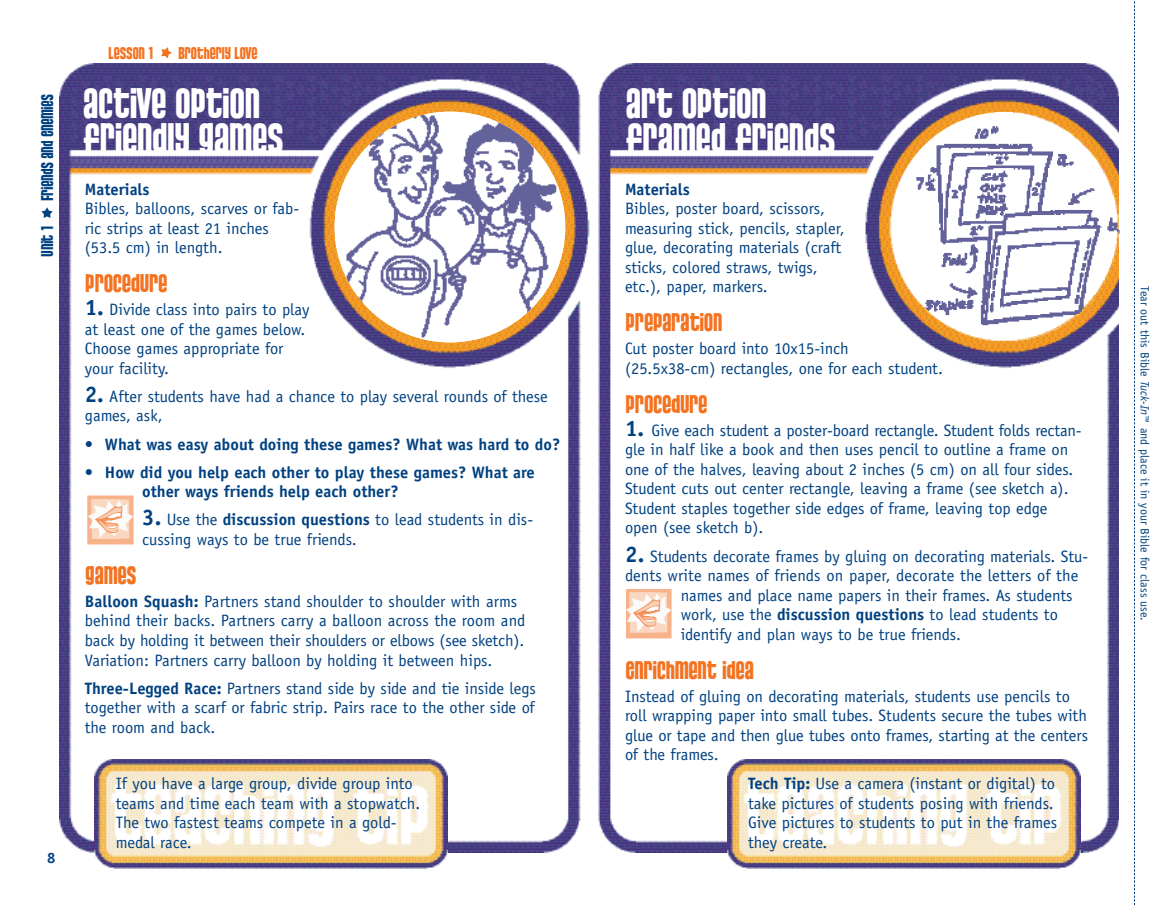
<style>
.page{position:relative;width:1175px;height:905px;background:#fff}
.page>*{position:absolute;margin:0;border:0;box-sizing:border-box;transform-origin:0 0}
.t1{font:54px "Pussycat Snickers";color:#014181}
.t2{font:54px "Pussycat Snickers";color:#f47321}
.t3{font:45px/34.5px "Pussycat Snickers";color:#fff}
.t4{font:27px "Pussycat Snickers";color:#f47321}
.t5{font:18px "Pussycat Snickers";color:#014181}
.t6{font:18px "Pussycat Snickers";color:#f47321}
.t7{font:16.5px/19.5px "Officina Sans";color:#014181}
.t8{font:700 16.5px/19.5px "Officina Sans";color:#014181}
.t9{font:700 15px "Officina Sans";color:#014181}
.t10{font:12px "Officina Sans";color:#014181}
.s1{font-weight:700;font-size:22.5px}
.s2{font-weight:700}
.s3{font-style:italic}
</style>
<div class="page">
<img style="left:59px;top:63px;width:1059px;height:789px">
<svg style="left:1134px;top:1px;width:1px;height:903px"></svg>
<img style="left:88px;top:496px;width:47px;height:50px">
<img style="left:626px;top:589px;width:47px;height:50px">
<img style="left:95px;top:759px;width:352px;height:109px">
<img style="left:727px;top:759px;width:353px;height:109px">
<img style="left:1118px;top:211px;width:1px;height:30px">
<img style="left:894px;top:112px;width:224px;height:227px">
<img style="left:334px;top:112px;width:231px;height:230px;border-radius:50%">
<p class="t5" style="left:37px;top:201px;width:108px;rotate:-90deg">FRIENDS AND ENEMIES</p>
<h1 class="t1" style="left:14px;top:220px;width:15px;rotate:-90deg">-</h1>
<p class="t5" style="left:37px;top:257px;width:32px;rotate:-90deg">UNIT 1</p>
<p class="t9" style="left:47px;top:852px;width:10px">8</p>
<p class="t6" style="left:108px;top:43px;width:46px">LESSON 1</p>
<h1 class="t2" style="left:159px;top:20px;width:14px">-</h1>
<p class="t6" style="left:178px;top:43px;width:81px">BROTHERLY LOVE</p>
<h2 class="t3" style="left:82px;top:87px;width:202px">ACTIVE OPTION<br>FRIENDLY GAMES</h2>
<h2 class="t3" style="left:625px;top:87px;width:211px">ART OPTION<br>FRAMED FRIENDS</h2>
<p class="t8" style="left:85px;top:180px;width:66px">Materials</p>
<p class="t7" style="left:85px;top:200px;width:216px">Bibles, balloons, scarves or fab&shy;ric strips at least 21 inches (53.5 cm) in length.</p>
<h3 class="t4" style="left:85px;top:269px;width:83px">PROCEDURE</h3>
<p class="t7" style="left:85px;top:301px;width:226px"><span class="s1">1.</span> Divide class into pairs to play at least one of the games below.<br>Choose games appropriate for your facility.</p>
<p class="t7" style="left:85px;top:388px;width:464px"><span class="s1">2.</span> After students have had a chance to play several rounds of these games, ask,</p>
<p class="t8" style="left:85px;top:435px;width:477px">• What was easy about doing these games? What was hard to do?</p>
<p class="t8" style="left:142px;top:463px;width:394px;text-indent:-57px">• How did you help each other to play these games? What are other ways friends help each other?</p>
<p class="t7" style="left:142px;top:511px;width:392px"><span class="s1">3.</span> Use the <span class="s2">discussion questions</span> to lead students in dis&shy;cussing ways to be true friends.</p>
<h3 class="t4" style="left:85px;top:560px;width:53px">GAMES</h3>
<p class="t7" style="left:85px;top:593px;width:442px"><span class="s2">Balloon Squash:</span> Partners stand shoulder to shoulder with arms behind their backs. Partners carry a balloon across the room and back by holding it between their shoulders or elbows (see sketch).<br>Variation: Partners carry balloon by holding it between hips.</p>
<p class="t7" style="left:85px;top:679px;width:453px;text-align:justify"><span class="s2">Three-Legged Race:</span> Partners stand side by side and tie inside legs together with a scarf or fabric strip. Pairs race to the other side of the room and back.</p>
<p class="t8" style="left:625px;top:180px;width:66px">Materials</p>
<p class="t7" style="left:625px;top:200px;width:221px">Bibles, poster board, scissors, measuring stick, pencils, stapler, glue, decorating materials (craft sticks, colored straws, twigs, etc.), paper, markers.</p>
<h3 class="t4" style="left:625px;top:308px;width:98px">PREPARATION</h3>
<p class="t7" style="left:625px;top:340px;width:319px">Cut poster board into 10x15-inch (25.5x38-cm) rectangles, one for each student.</p>
<h3 class="t4" style="left:625px;top:389px;width:83px">PROCEDURE</h3>
<p class="t7" style="left:625px;top:422px;width:458px"><span class="s1">1.</span> Give each student a poster-board rectangle. Student folds rectan&shy;gle in half like a book and then uses pencil to outline a frame on one of the halves, leaving about 2 inches (5 cm) on all four sides.<br>Student cuts out center rectangle, leaving a frame (see sketch a).<br>Student staples together side edges of frame, leaving top edge open (see sketch b).</p>
<p class="t7" style="left:625px;top:547px;width:465px"><span class="s1">2.</span> Students decorate frames by gluing on decorating materials. Stu-</p>
<p class="t7" style="left:625px;top:567px;width:455px">dents write names of friends on paper, decorate the letters of the</p>
<p class="t7" style="left:681px;top:586px;width:393px">names and place name papers in their frames. As students</p>
<p class="t7" style="left:681px;top:606px;width:378px">work, use the <span class="s2">discussion questions</span> to lead students to</p>
<p class="t7" style="left:681px;top:625px;width:282px">identify and plan ways to be true friends.</p>
<h3 class="t4" style="left:625px;top:655px;width:130px">ENRICHMENT IDEA</h3>
<p class="t7" style="left:625px;top:687px;width:464px">Instead of gluing on decorating materials, students use pencils to roll wrapping paper into small tubes. Students secure the tubes with glue or tape and then glue tubes onto frames, starting at the centers of the frames.</p>
<p class="t7" style="left:116px;top:775px;width:306px">If you have a large group, divide group into teams and time each team with a stopwatch.<br>The two fastest teams compete in a gold&shy;medal race.</p>
<p class="t7" style="left:748px;top:775px;width:310px"><span class="s2">Tech Tip:</span> Use a camera (instant or digital) to take pictures of students posing with friends.<br>Give pictures to students to put in the frames they create.</p>
<p class="t10" style="left:1149px;top:286px;width:336px;rotate:90deg">Tear out this Bible <span class="s3">Tuck-In</span>™ and place it in your Bible for class use.</p>
</div>
